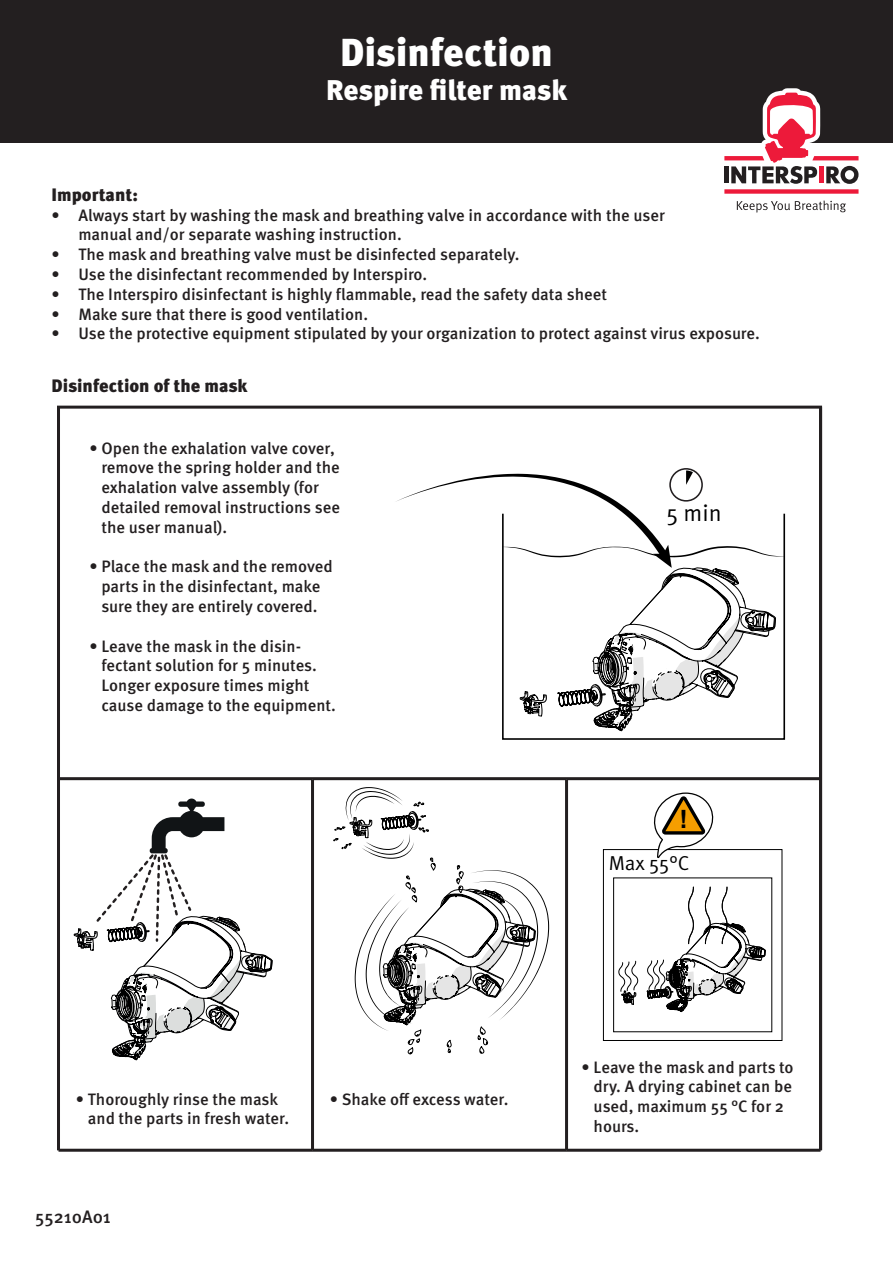
<style>
.page{position:relative;width:893px;height:1263px;background:#fff}
.page>*{position:absolute;margin:0;border:0;box-sizing:border-box;transform-origin:0 0}
.t1{font:900 39px "Meta Pro";color:#fff}
.t2{font:900 28.5px "Meta Pro";letter-spacing:-.005em;color:#fff}
.t3{font:700 25.2px "Arial";color:#000}
.t4{font:23.4px "Meta Pro Norm";color:#000}
.t5{font:20.1px "Meta Pro Norm";color:#000}
.t6{font:900 18px "Meta Pro";color:#231f20}
.t7{font:500 18px "Meta Pro";color:#231f20}
.t8{font:500 16.5px/19.8px "Meta Pro";color:#231f20}
</style>
<div class="page">
<div style="left:0;top:0;width:893px;height:142px;background:#231f20"></div>
<hr style="left:58px;top:1149px;width:762px;height:3px;background:#231f20">
<hr style="left:58px;top:777px;width:762px;height:3px;background:#231f20">
<hr style="left:57px;top:407px;width:3px;height:743px;background:#231f20">
<hr style="left:819px;top:407px;width:3px;height:743px;background:#231f20">
<hr style="left:311px;top:780px;width:3px;height:370px;background:#231f20">
<hr style="left:565px;top:780px;width:3px;height:370px;background:#231f20">
<svg style="left:737px;top:201px;width:109px;height:12px"></svg>
<svg style="left:724px;top:88px;width:134px;height:106px"></svg>
<svg style="left:396px;top:468px;width:388px;height:272px"></svg>
<div style="left:603px;top:849px;width:179px;height:192px;border:1px solid #000"></div>
<svg style="left:650px;top:792px;width:67px;height:66px"></svg>
<svg style="left:618px;top:886px;width:148px;height:126px"></svg>
<svg style="left:73px;top:798px;width:200px;height:263px"></svg>
<svg style="left:333px;top:787px;width:216px;height:268px"></svg>
<p class="t1" style="left:340px;top:21px;width:214px">Disinfection</p>
<p class="t2" style="left:326px;top:67px;width:243px">Respire filter mask</p>
<p class="t6" style="left:51px;top:180px;width:88px">Important:</p>
<p class="t8" style="left:78px;top:204px;width:588px;text-indent:-27px">• Always start by washing the mask and breathing valve in accordance with the user manual and/or separate washing instruction.</p>
<p class="t8" style="left:51px;top:244px;width:470px">• The mask and breathing valve must be disinfected separately.</p>
<p class="t8" style="left:51px;top:263px;width:377px">• Use the disinfectant recommended by Interspiro.</p>
<p class="t8" style="left:51px;top:283px;width:557px">• The Interspiro disinfectant is highly flammable, read the safety data sheet</p>
<p class="t8" style="left:51px;top:303px;width:318px">• Make sure that there is good ventilation.</p>
<p class="t8" style="left:51px;top:323px;width:710px">• Use the protective equipment stipulated by your organization to protect against virus exposure.</p>
<p class="t6" style="left:51px;top:371px;width:198px">Disinfection of the mask</p>
<p class="t8" style="left:101px;top:437px;width:240px;text-indent:-12px">• Open the exhalation valve cover, remove the spring holder and the exhalation valve assembly (for detailed removal instructions see the user manual).</p>
<p class="t8" style="left:89px;top:556px;width:245px;text-align:center">• Place the mask and the removed parts in the disinfectant, make sure they are entirely covered.</p>
<p class="t8" style="left:101px;top:635px;width:236px;text-indent:-12px">• Leave the mask in the disin&shy;fectant solution for 5 minutes.<br>Longer exposure times might cause damage to the equipment.</p>
<p class="t8" style="left:88px;top:1088px;width:203px;text-indent:-12px">• Thoroughly rinse the mask and the parts in fresh water.</p>
<p class="t8" style="left:330px;top:1088px;width:180px">• Shake off excess water.</p>
<p class="t7" style="left:35px;top:1202px;width:77px">55210A01</p>
<p class="t4" style="left:666px;top:495px;width:57px">5 min</p>
<p class="t3" style="left:679px;top:801px;width:10px">!</p>
<p class="t5" style="left:609px;top:848px;width:82px">Max 55°C</p>
<p class="t8" style="left:594px;top:1056px;width:202px;text-indent:-12px">• Leave the mask and parts to dry. A drying cabinet can be used, maximum 55 °C for 2 hours.</p>
</div>
